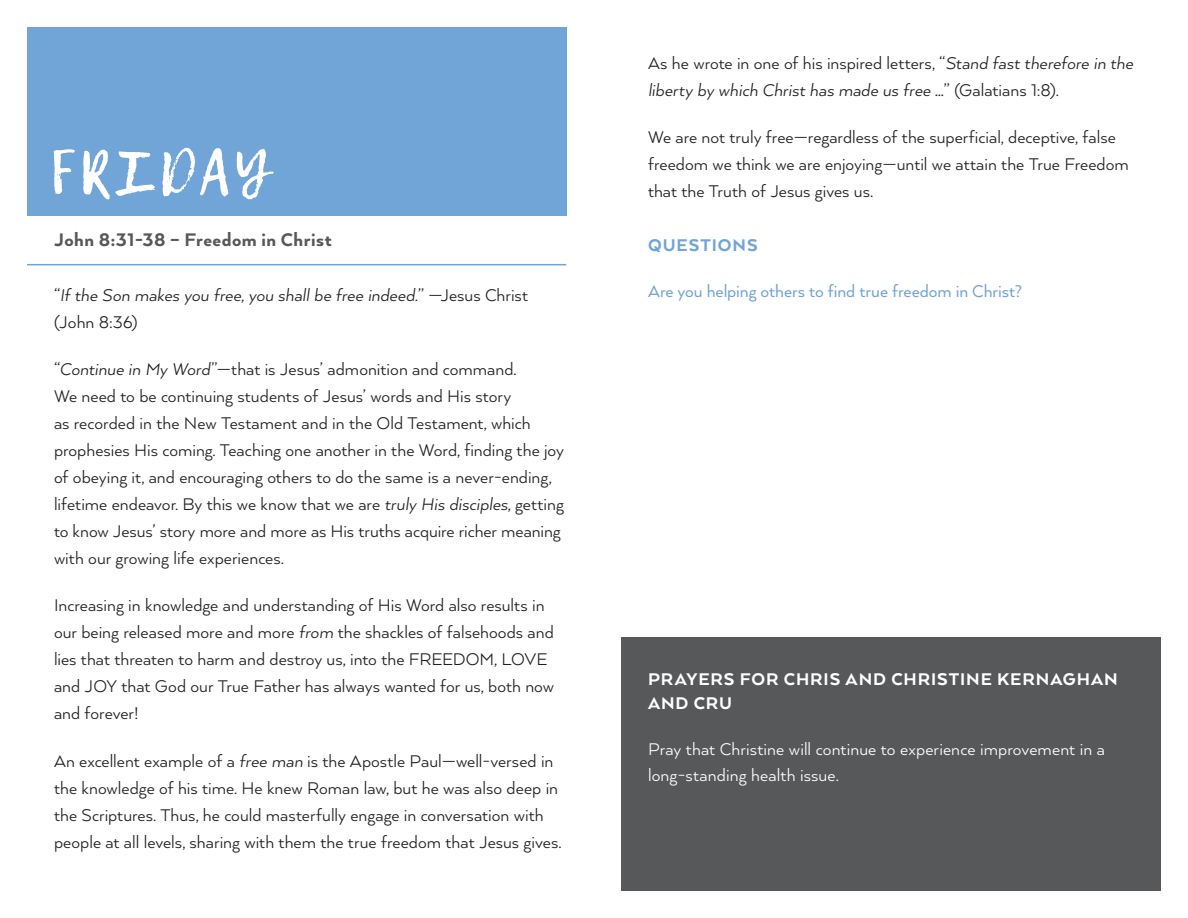
<style>
.page{position:relative;width:1188px;height:918px;background:#fff}
.page>*{position:absolute;margin:0;border:0;box-sizing:border-box;transform-origin:0 0}
.t1{font:60px "Lemon Tuesday";letter-spacing:.07em;color:#fff}
.t2{font:800 21px "Arquitecta";letter-spacing:.025em;color:#57585a}
.t3{font:19.5px/27px "Arquitecta";color:#231f20}
.t4{font:italic 19.5px/27px "Arquitecta";color:#231f20}
.t5{font:19.5px/25.5px "Arquitecta";letter-spacing:.005em;color:#fff}
.t6{font:19.5px "Arquitecta";letter-spacing:-.005em;color:#71a4d7}
.t7{font:800 19.5px/24px "Arquitecta";letter-spacing:.045em;color:#fff}
.t8{font:800 19.5px "Arquitecta";letter-spacing:.05em;color:#71a4d7}
.s1{font-style:normal}
.s2{font-style:italic}
</style>
<div class="page">
<div style="left:621px;top:637px;width:540px;height:254px;background:#57585a"></div>
<div style="left:27px;top:27px;width:540px;height:189px;background:#71a4d7"></div>
<hr style="left:27px;top:264px;width:539px;height:1px;background:#71a4d7">
<h1 class="t1" style="left:50px;top:137px;width:221px">FRIDAY</h1>
<p class="t2" style="left:54px;top:226px;width:279px">John 8:31-38 – Freedom in Christ</p>
<p class="t4" style="left:54px;top:281px;width:476px"><span class="s1">“</span>If the Son makes you free, you shall be free indeed.<span class="s1">” —Jesus Christ (John 8:36)</span></p>
<p class="t3" style="left:54px;top:355px;width:512px">“<span class="s2">Continue in My Word</span>”—that is Jesus’ admonition and command.<br>We need to be continuing students of Jesus’ words and His story<br>as recorded in the New Testament and in the Old Testament, which prophesies His coming. Teaching one another in the Word, finding the joy of obeying it, and encouraging others to do the same is a never-ending, lifetime endeavor. By this we know that we are <span class="s2">truly His disciples</span>, getting to know Jesus’ story more and more as His truths acquire richer meaning with our growing life experiences.</p>
<p class="t3" style="left:54px;top:591px;width:502px">Increasing in knowledge and understanding of His Word also results in our being released more and more <span class="s2">from</span> the shackles of falsehoods and lies that threaten to harm and destroy us, into the FREEDOM, LOVE and JOY that God our True Father has always wanted for us, both now and forever!</p>
<p class="t3" style="left:54px;top:747px;width:509px">An excellent example of a <span class="s2">free man</span> is the Apostle Paul—well-versed in the knowledge of his time. He knew Roman law, but he was also deep in the Scriptures. Thus, he could masterfully engage in conversation with people at all levels, sharing with them the true freedom that Jesus gives.</p>
<p class="t4" style="left:648px;top:49px;width:487px"><span class="s1">As he wrote in one of his inspired letters, “</span>Stand fast therefore in the liberty by which Christ has made us free …<span class="s1">” (Galatians 1:8).</span></p>
<p class="t3" style="left:648px;top:123px;width:482px">We are not truly free—regardless of the superficial, deceptive, false freedom we think we are enjoying—until we attain the True Freedom that the Truth of Jesus gives us.</p>
<p class="t8" style="left:648px;top:233px;width:111px">QUESTIONS</p>
<p class="t6" style="left:648px;top:279px;width:376px">Are you helping others to find true freedom in Christ?</p>
<p class="t7" style="left:648px;top:667px;width:471px">PRAYERS FOR CHRIS AND CHRISTINE KERNAGHAN<br>AND CRU</p>
<p class="t5" style="left:648px;top:736px;width:459px">Pray that Christine will continue to experience improvement in a long-standing health issue.</p>
</div>
